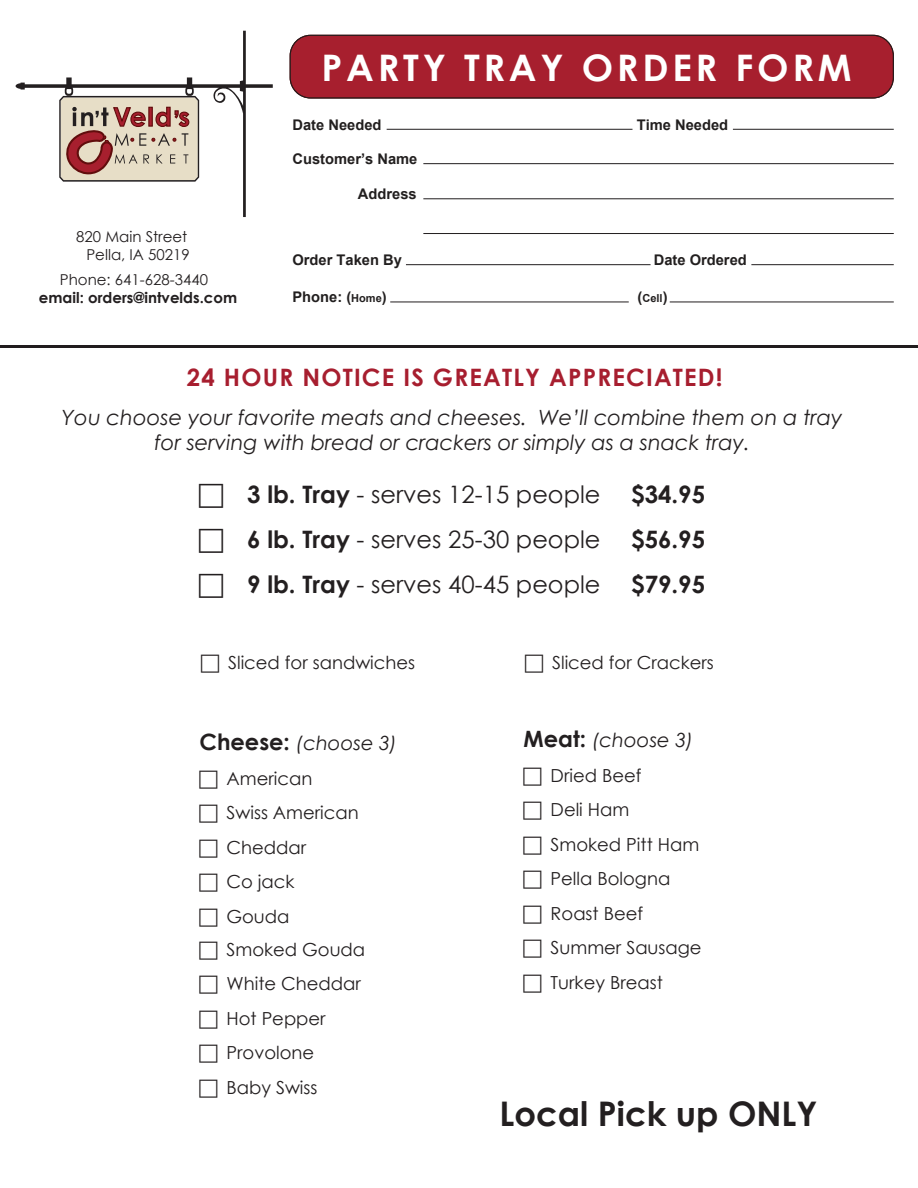
<style>
.page{position:relative;width:918px;height:1188px;background:#fff}
.page>*{position:absolute;margin:0;border:0;box-sizing:border-box;transform-origin:0 0}
.t1{font:700 36.6px "Century Gothic";letter-spacing:.1em;color:#fff}
.t2{font:700 33.9px "Century Gothic";color:#231f20}
.t3{font:24px "Century Gothic";color:#231f20}
.t4{font:700 24px "Century Gothic";letter-spacing:.05em;color:#a71e2f}
.t5{font:700 24px "Century Gothic";color:#231f20}
.t6{font:italic 21px/25.2px "Century Gothic";color:#231f20;text-align:center}
.t7{font:italic 19.5px "Century Gothic";color:#231f20}
.t8{font:18px/34.5px "Century Gothic";color:#231f20}
.t9{font:15px/18px "Century Gothic";color:#231f20;text-align:right}
.t10{font:700 15px "Century Gothic";color:#231f20}
.t11{font:700 14.7px "Arial";color:#221f1f}
.t12{font:700 10.95px "Arial";color:#221f1f}
.s1{font-size:10.95px}
.s2{font-size:14.7px}
.s3{font-weight:700}
.s4{font-weight:700;font-style:normal;font-size:22.5px}
</style>
<div class="page">
<svg style="left:16px;top:31px;width:257px;height:186px"></svg>
<div style="left:290px;top:35px;width:604px;height:64px;background:#a71f2e;border:1px solid #610d0d;border-radius:21px"></div>
<div style="left:290px;top:35px;width:604px;height:63px;border:1px solid #211d1e;border-radius:21px"></div>
<hr style="left:423px;top:163px;width:471px;height:1px;background:#211d1e">
<hr style="left:390px;top:302px;width:239px;height:1px;background:#211d1e">
<hr style="left:670px;top:302px;width:224px;height:1px;background:#211d1e">
<hr style="left:423px;top:199px;width:471px;height:1px;background:#211d1e">
<hr style="left:423px;top:233px;width:471px;height:1px;background:#211d1e">
<hr style="left:387px;top:129px;width:246px;height:1px;background:#211d1e">
<hr style="left:733px;top:129px;width:161px;height:1px;background:#211d1e">
<hr style="left:406px;top:264px;width:245px;height:1px;background:#211d1e">
<hr style="left:751px;top:264px;width:143px;height:1px;background:#211d1e">
<hr style="left:0;top:345px;width:918px;height:3px;background:#211d1e">
<h1 class="t1" style="left:322px;top:40px;width:532px">PARTY TRAY ORDER FORM</h1>
<p class="t11" style="left:292px;top:114px;width:91px">Date Needed</p>
<p class="t11" style="left:637px;top:114px;width:93px">Time Needed</p>
<p class="t11" style="left:292px;top:148px;width:126px">Customer’s Name</p>
<p class="t9" style="left:76px;top:228px;width:115px">820 Main Street<br>Pella, IA 50219</p>
<p class="t9" style="left:60px;top:270px;width:150px">Phone: 641-628-3440</p>
<p class="t10" style="left:39px;top:286px;width:200px">email: orders@intvelds.com</p>
<p class="t11" style="left:358px;top:184px;width:60px">Address</p>
<p class="t11" style="left:292px;top:249px;width:111px">Order Taken By</p>
<p class="t11" style="left:654px;top:249px;width:95px">Date Ordered</p>
<p class="t11" style="left:292px;top:287px;width:96px">Phone: (<span class="s1">Home</span>)</p>
<p class="t12" style="left:638px;top:291px;width:32px"><span class="s2">(</span>Cell<span class="s2">)</span></p>
<h3 class="t4" style="left:187px;top:359px;width:537px">24 HOUR NOTICE IS GREATLY APPRECIATED!</h3>
<p class="t6" style="left:62px;top:404px;width:782px">You choose your favorite meats and cheeses. We’ll combine them on a tray for serving with bread or crackers or simply as a snack tray.</p>
<h3 class="t3" style="left:247px;top:478px;width:355px"><span class="s3">3 lb. Tray</span> - serves 12-15 people</h3>
<h3 class="t5" style="left:631px;top:476px;width:75px">$34.95</h3>
<h3 class="t3" style="left:247px;top:523px;width:355px"><span class="s3">6 lb. Tray</span> - serves 25-30 people</h3>
<h3 class="t5" style="left:631px;top:521px;width:75px">$56.95</h3>
<h3 class="t3" style="left:247px;top:568px;width:355px"><span class="s3">9 lb. Tray</span> - serves 40-45 people</h3>
<h3 class="t5" style="left:631px;top:566px;width:75px">$79.95</h3>
<p class="t8" style="left:228px;top:645px;width:189px">Sliced for sandwiches</p>
<p class="t8" style="left:552px;top:645px;width:163px">Sliced for Crackers</p>
<p class="t7" style="left:200px;top:730px;width:199px"><span class="s4">Cheese:</span> (choose 3)</p>
<p class="t8" style="left:226px;top:761px;width:134px">American<br>Swiss American<br>Cheddar<br>Co jack<br>Gouda</p>
<p class="t8" style="left:226px;top:932px;width:140px">Smoked Gouda</p>
<p class="t8" style="left:226px;top:966px;width:136px">White Cheddar<br>Hot Pepper<br>Provolone<br>Baby Swiss</p>
<p class="t7" style="left:524px;top:727px;width:171px"><span class="s4">Meat:</span> (choose 3)</p>
<p class="t8" style="left:551px;top:758px;width:153px">Dried Beef<br>Deli Ham<br>Smoked Pitt Ham<br>Pella Bologna<br>Roast Beef<br>Summer Sausage<br>Turkey Breast</p>
<h2 class="t2" style="left:500px;top:1088px;width:319px">Local Pick up ONLY</h2>
</div>
